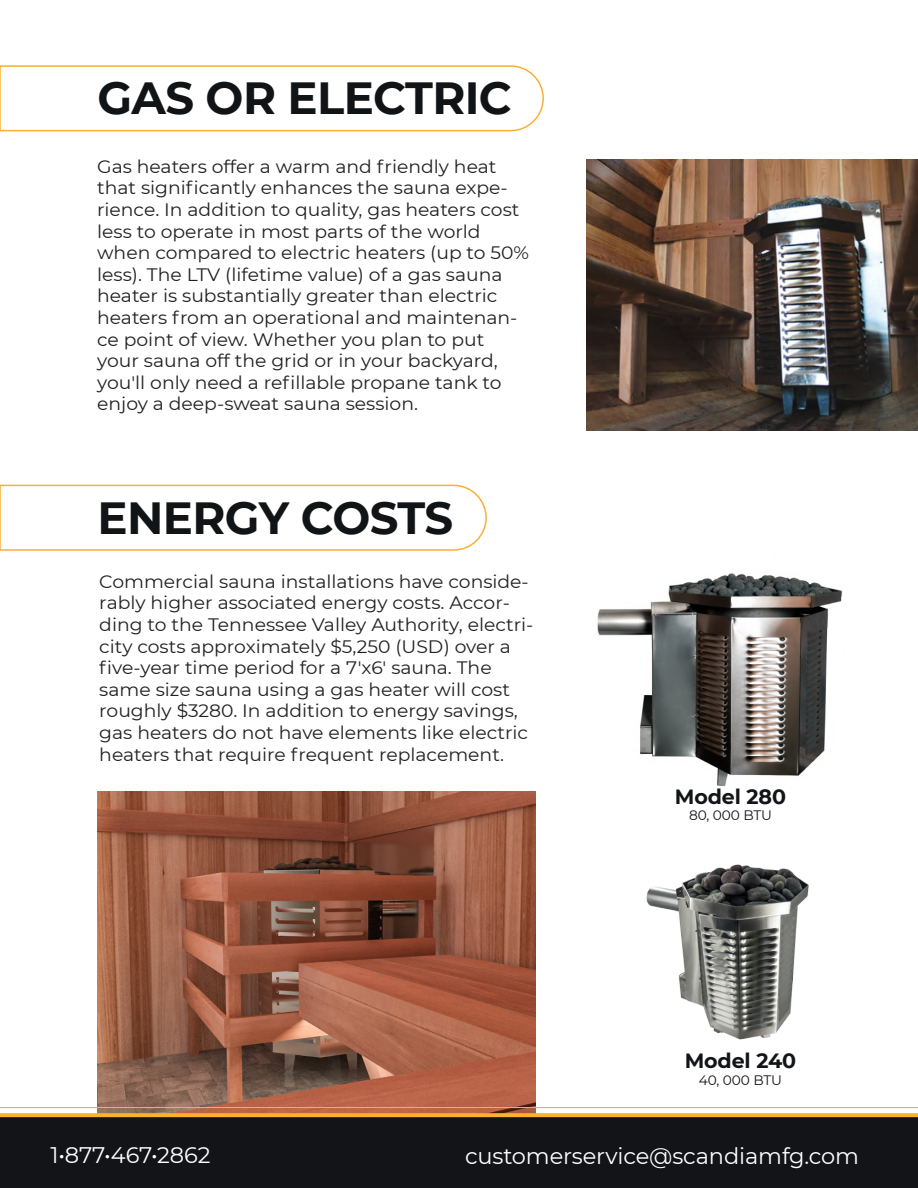
<style>
.page{position:relative;width:918px;height:1188px;background:#fff}
.page>*{position:absolute;margin:0;border:0;box-sizing:border-box;transform-origin:0 0}
.t1{font:700 45px "Montserrat";letter-spacing:-.015em;color:#111416}
.t2{font:22.5px "Montserrat";letter-spacing:-.005em;color:#fff}
.t3{font:700 20.55px "Montserrat";letter-spacing:-.005em;color:#121418}
.t4{font:18px/21.6px "Montserrat";color:#231f20;scale:1.04 1}
.t5{font:13.65px "Montserrat";letter-spacing:-.005em;color:#121418}
</style>
<div class="page">
<img style="left:98px;top:792px;width:437px;height:316px">
<img style="left:597px;top:573px;width:246px;height:214px">
<img style="left:0;top:1108px;width:918px;height:80px">
<svg style="left:0;top:65px;width:544px;height:67px"></svg>
<svg style="left:0;top:484px;width:487px;height:67px"></svg>
<img style="left:646px;top:864px;width:163px;height:176px">
<img style="left:587px;top:159px;width:331px;height:272px">
<h1 class="t1" style="left:98px;top:66px;width:416px">GAS OR ELECTRIC</h1>
<p class="t4" style="left:97px;top:155px;width:417px">Gas heaters offer a warm and friendly heat that significantly enhances the sauna expe&shy;rience. In addition to quality, gas heaters cost less to operate in most parts of the world when compared to electric heaters (up to 50% less). The LTV (lifetime value) of a gas sauna heater is substantially greater than electric heaters from an operational and maintenan&shy;ce point of view. Whether you plan to put your sauna off the grid or in your backyard, you'll only need a refillable propane tank to enjoy a deep-sweat sauna session.</p>
<h1 class="t1" style="left:98px;top:485px;width:357px">ENERGY COSTS</h1>
<p class="t4" style="left:99px;top:570px;width:419px">Commercial sauna installations have conside&shy;rably higher associated energy costs. Accor&shy;ding to the Tennessee Valley Authority, electri&shy;city costs approximately $5,250 (USD) over a five-year time period for a 7'x6' sauna. The same size sauna using a gas heater will cost roughly $3280. In addition to energy savings, gas heaters do not have elements like electric heaters that require frequent replacement.</p>
<p class="t3" style="left:675px;top:782px;width:113px">Model 280</p>
<p class="t5" style="left:689px;top:806px;width:84px">80, 000 BTU</p>
<p class="t3" style="left:685px;top:1046px;width:113px">Model 240</p>
<p class="t5" style="left:699px;top:1070px;width:85px">40, 000 BTU</p>
<p class="t2" style="left:50px;top:1140px;width:162px">1•877•467•2862</p>
<p class="t2" style="left:465px;top:1140px;width:396px">customerservice@scandiamfg.com</p>
</div>
